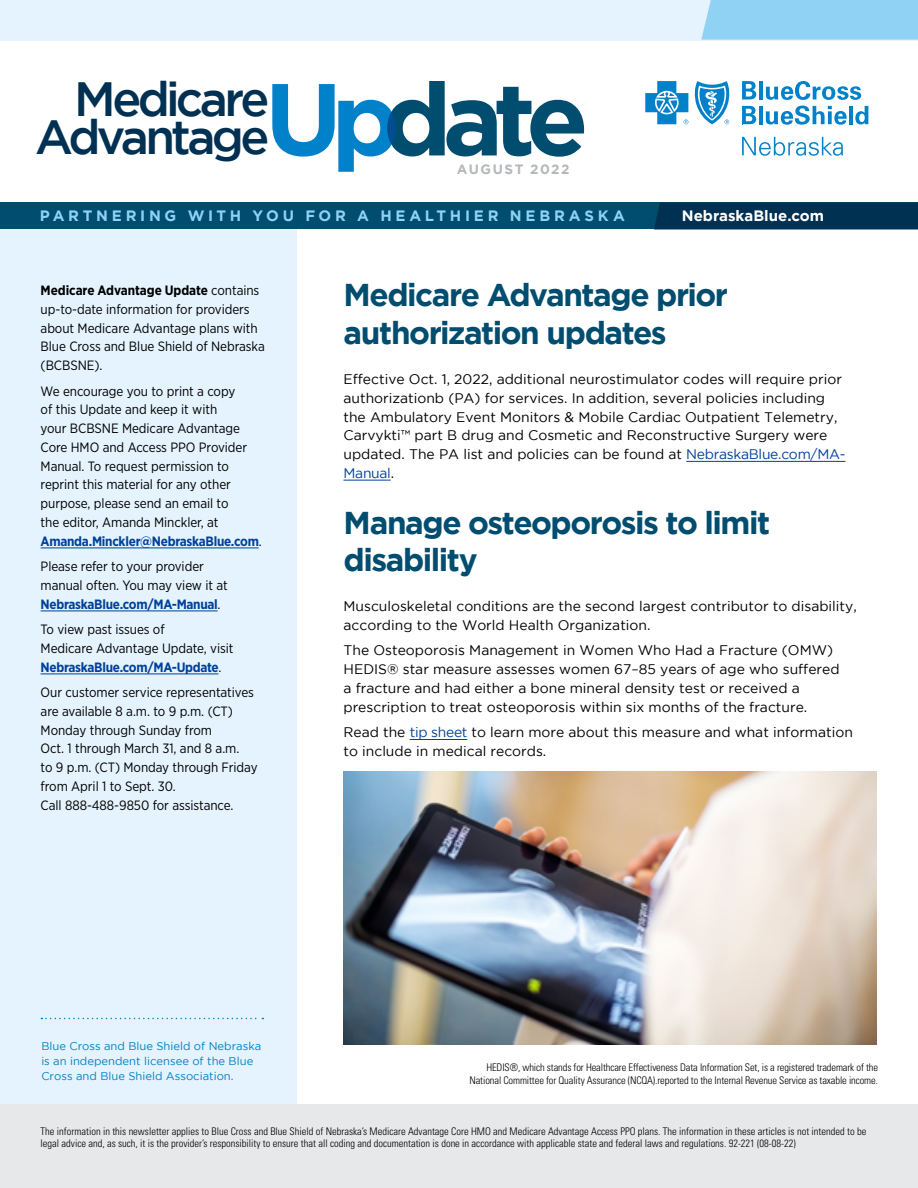
<style>
.page{position:relative;width:918px;height:1188px;background:#fff}
.page>*{position:absolute;margin:0;border:0;box-sizing:border-box;transform-origin:0 0}
.t1{font:500 48px/37.5px "Gotham";letter-spacing:-.075em;color:#003052}
.t2{font:700 31.5px/37.5px "Gotham";letter-spacing:-.045em;color:#004d6f}
.t3{font:700 15px "Gotham";letter-spacing:.25em;color:#8fd2f4}
.t4{font:700 15px "Gotham";color:#fff}
.t5{font:13.8px/18.8px "Gotham";color:#000}
.t6{font:13.5px/18.8px "Gotham Narrow";letter-spacing:-.005em;color:#000}
.t7{font:700 13.5px "Gotham";letter-spacing:.115em;color:#b4b8ba}
.t8{font:11.25px/15px "Gotham";color:#0081c9}
.t9{font:300 condensed 10.5px/12.6px "Univers LT Std";color:#000}
.s1{font-weight:700;font-size:102px;color:#0081c9}
.s2{font-weight:700;font-size:102px;color:#004d6f}
.s3{font-weight:700}
.s4{font-weight:700;color:#00419b}
.s5{color:#00419b}
</style>
<div class="page">
<hr style="left:410px;top:739px;width:57px;height:1px;background:#00419b">
<div style="left:0;top:216px;width:297px;height:972px;background:#e4f3fd"></div>
<div style="left:0;top:1105px;width:918px;height:83px;background:#e6e8ea"></div>
<svg style="left:41px;top:1018px;width:222px;height:1px"></svg>
<hr style="left:41px;top:548px;width:218px;height:1px;background:#00419b">
<hr style="left:41px;top:611px;width:177px;height:1px;background:#00419b">
<hr style="left:41px;top:674px;width:178px;height:1px;background:#00419b">
<div style="left:0;top:202px;width:918px;height:28px;background:#004d6f"></div>
<svg style="left:654px;top:202px;width:264px;height:28px;background:#043455"></svg>
<svg style="left:742px;top:137px;width:101px;height:19px"></svg>
<svg style="left:742px;top:81px;width:14px;height:18px"></svg>
<hr style="left:759px;top:81px;width:4px;height:18px;background:#0081c9">
<svg style="left:766px;top:81px;width:95px;height:19px"></svg>
<svg style="left:742px;top:106px;width:14px;height:18px"></svg>
<hr style="left:759px;top:106px;width:4px;height:18px;background:#0081c9">
<svg style="left:766px;top:106px;width:81px;height:19px"></svg>
<hr style="left:849px;top:106px;width:4px;height:18px;background:#0081c9">
<svg style="left:855px;top:106px;width:13px;height:18px"></svg>
<svg style="left:694px;top:81px;width:36px;height:43px"></svg>
<svg style="left:645px;top:81px;width:43px;height:43px"></svg>
<div style="left:0;top:0;width:918px;height:40px;background:#e4f3fd"></div>
<div style="left:701px;top:0;width:217px;height:40px;background:#8fd2f4"></div>
<hr style="left:686px;top:461px;width:159px;height:1px;background:#00419b">
<hr style="left:344px;top:480px;width:47px;height:1px;background:#00419b">
<img style="left:344px;top:772px;width:533px;height:273px">
<h1 class="t1" style="left:35px;top:79px;width:555px;text-indent:39px">Medicare<br>Advantage<span class="s1">Up</span><span class="s2">date</span></h1>
<p class="t7" style="left:457px;top:162px;width:114px">AUGUST 2022</p>
<p class="t3" style="left:40px;top:207px;width:587px">PARTNERING WITH YOU FOR A HEALTHIER NEBRASKA</p>
<p class="t4" style="left:682px;top:207px;width:144px">NebraskaBlue.com</p>
<p class="t6" style="left:41px;top:281px;width:226px"><span class="s3">Medicare Advantage Update</span> contains up-to-date information for providers about Medicare Advantage plans with<br>Blue Cross and Blue Shield of Nebraska (BCBSNE).</p>
<p class="t6" style="left:41px;top:381px;width:223px">We encourage you to print a copy<br>of this Update and keep it with<br>your BCBSNE Medicare Advantage<br>Core HMO and Access PPO Provider<br>Manual. To request permission to reprint this material for any other purpose, please send an email to<br>the editor, Amanda Minckler, at<br><span class="s4">Amanda.Minckler@NebraskaBlue.com</span>.</p>
<p class="t6" style="left:41px;top:557px;width:189px">Please refer to your provider manual often. You may view it at<br><span class="s4">NebraskaBlue.com/MA-Manual</span>.</p>
<p class="t6" style="left:41px;top:620px;width:194px">To view past issues of<br>Medicare Advantage Update, visit<br><span class="s4">NebraskaBlue.com/MA-Update</span>.</p>
<p class="t6" style="left:41px;top:683px;width:219px">Our customer service representatives are available 8 a.m. to 9 p.m. (CT)<br>Monday through Sunday from<br>Oct. 1 through March 31, and 8 a.m.<br>to 9 p.m. (CT) Monday through Friday from April 1 to Sept. 30.<br>Call 888-488-9850 for assistance.</p>
<h2 class="t2" style="left:344px;top:276px;width:386px">Medicare Advantage prior authorization updates</h2>
<p class="t5" style="left:344px;top:370px;width:503px">Effective Oct. 1, 2022, additional neurostimulator codes will require prior authorizationb (PA) for services. In addition, several policies including the Ambulatory Event Monitors &amp; Mobile Cardiac Outpatient Telemetry, Carvykti™ part B drug and Cosmetic and Reconstructive Surgery were updated. The PA list and policies can be found at <span class="s5">NebraskaBlue.com/MA-Manual</span>.</p>
<h2 class="t2" style="left:344px;top:503px;width:428px">Manage osteoporosis to limit disability</h2>
<p class="t5" style="left:344px;top:597px;width:515px">Musculoskeletal conditions are the second largest contributor to disability, according to the World Health Organization.</p>
<p class="t5" style="left:344px;top:641px;width:498px">The Osteoporosis Management in Women Who Had a Fracture (OMW)<br>HEDIS® star measure assesses women 67–85 years of age who suffered a fracture and had either a bone mineral density test or received a prescription to treat osteoporosis within six months of the fracture.</p>
<p class="t5" style="left:344px;top:723px;width:511px">Read the <span class="s5">tip sheet</span> to learn more about this measure and what information to include in medical records.</p>
<p class="t8" style="left:41px;top:1038px;width:222px">Blue Cross and Blue Shield of Nebraska is an independent licensee of the Blue<br>Cross and Blue Shield Association.</p>
<p class="t9" style="left:469px;top:1061px;width:410px;text-align:right">HEDIS®, which stands for Healthcare Effectiveness Data Information Set, is a registered trademark of the<br>National Committee for Quality Assurance (NCQA).reported to the Internal Revenue Service as taxable income.</p>
<p class="t9" style="left:41px;top:1125px;width:827px">The information in this newsletter applies to Blue Cross and Blue Shield of Nebraska’s Medicare Advantage Core HMO and Medicare Advantage Access PPO plans. The information in these articles is not intended to be legal advice and, as such, it is the provider’s responsibility to ensure that all coding and documentation is done in accordance with applicable state and federal laws and regulations. 92-221 (08-08-22)</p>
</div>
